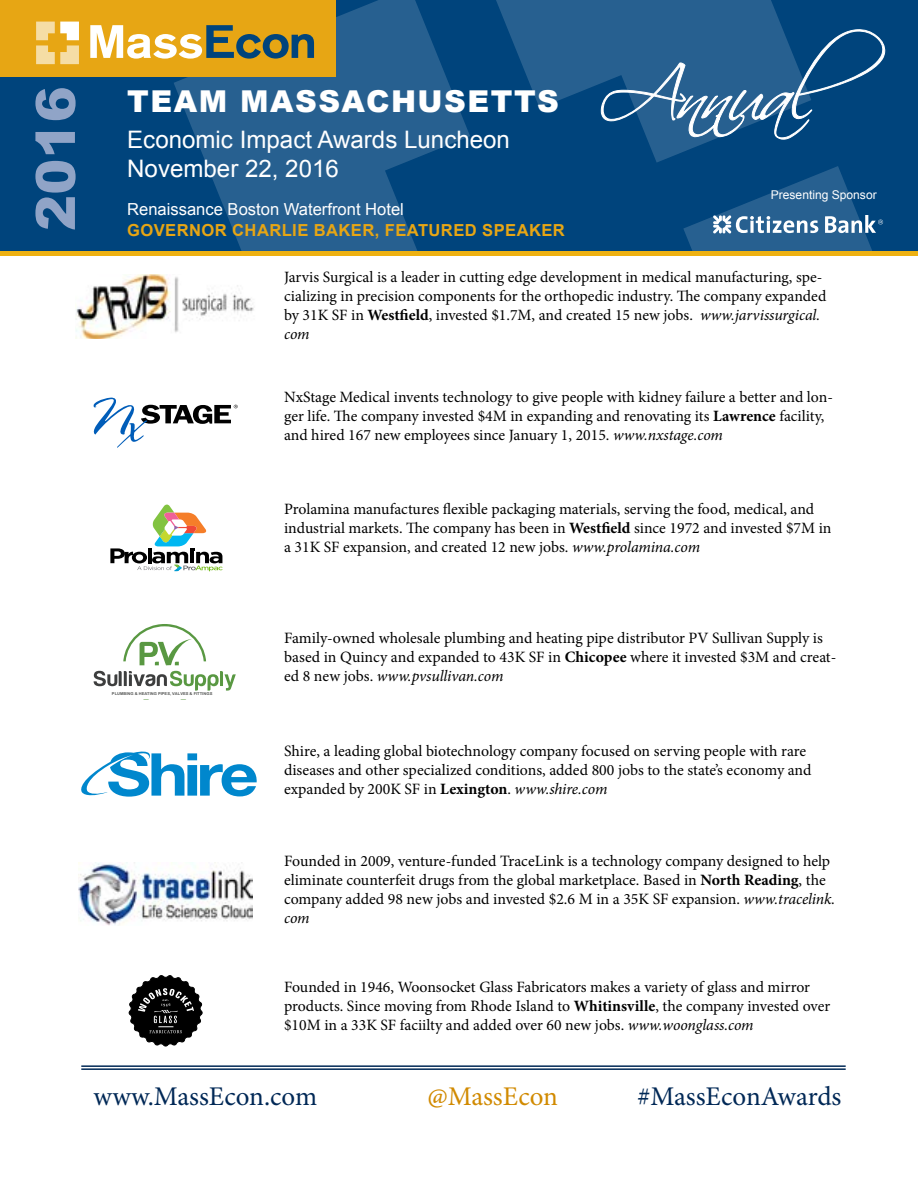
<style>
.page{position:relative;width:918px;height:1188px;background:#fff}
.page>*{position:absolute;margin:0;border:0;box-sizing:border-box;transform-origin:0 0}
.t1{font:900 54.3px "Arial";color:#90a4c7}
.t2{font:900 30.15px "Arial";letter-spacing:.05em;color:#fff}
.t3{font:27px "Minion Pro";letter-spacing:-.005em;color:#002856}
.t4{font:27px "Minion Pro";letter-spacing:-.005em;color:#d18a00}
.t5{font:24.15px/29px "Arial";color:#fff}
.t6{font:700 16.65px "Arial";letter-spacing:.025em;color:#e7a614}
.t7{font:16.65px "Arial";color:#fff}
.t8{font:15.75px/18.9px "Minion Pro";color:#000}
.t9{font:12px "Arial";color:#fff}
.t10{font:700 5.55px "Utsaah";color:#565756}
.s1{font-weight:700}
.s2{font-style:italic}
</style>
<div class="page">
<hr style="left:81px;top:1065px;width:765px;height:2px;background:#002856">
<hr style="left:81px;top:1068px;width:765px;height:2px;background:#002856">
<svg style="left:129px;top:975px;width:74px;height:72px"></svg>
<svg style="left:110px;top:504px;width:113px;height:67px"></svg>
<svg style="left:123px;top:624px;width:83px;height:41px"></svg>
<svg style="left:94px;top:671px;width:142px;height:20px"></svg>
<img style="left:78px;top:862px;width:175px;height:63px">
<div style="left:0;top:0;width:918px;height:253px;background:#00447c"></div>
<svg style="left:174px;top:0;width:296px;height:251px;fill:#276090"></svg>
<svg style="left:496px;top:0;width:287px;height:162px;fill:#276090"></svg>
<div style="left:0;top:251px;width:918px;height:5px;background:#eeb111"></div>
<svg style="left:683px;top:166px;width:201px;height:85px"></svg>
<svg style="left:601px;top:29px;width:284px;height:111px"></svg>
<div style="left:0;top:0;width:336px;height:77px;background:#e7a614"></div>
<svg style="left:90px;top:25px;width:224px;height:34px"></svg>
<svg style="left:36px;top:22px;width:43px;height:42px"></svg>
<svg style="left:81px;top:752px;width:176px;height:45px"></svg>
<svg style="left:94px;top:398px;width:144px;height:50px"></svg>
<img style="left:75px;top:275px;width:179px;height:63px">
<h1 class="t1" style="left:16px;top:231px;width:146px;rotate:-90deg">2016</h1>
<h2 class="t2" style="left:127px;top:80px;width:433px">TEAM MASSACHUSETTS</h2>
<h3 class="t5" style="left:127px;top:125px;width:384px">Economic Impact Awards Luncheon<br>November 22, 2016</h3>
<p class="t7" style="left:127px;top:199px;width:278px">Renaissance Boston Waterfront Hotel</p>
<p class="t6" style="left:127px;top:219px;width:439px">GOVERNOR CHARLIE BAKER, FEATURED SPEAKER</p>
<p class="t9" style="left:771px;top:187px;width:107px">Presenting Sponsor</p>
<p class="t8" style="left:284px;top:268px;width:544px">Jarvis Surgical is a leader in cutting edge development in medical manufacturing, spe&shy;cializing in precision components for the orthopedic industry. The company expanded by 31K SF in <span class="s1">Westfield</span>, invested $1.7M, and created 15 new jobs. <span class="s2">www.jarvissurgical. com</span></p>
<p class="t8" style="left:284px;top:388px;width:550px">NxStage Medical invents technology to give people with kidney failure a better and lon&shy;ger life. The company invested $4M in expanding and renovating its <span class="s1">Lawrence</span> facility, and hired 167 new employees since January 1, 2015. <span class="s2">www.nxstage.com</span></p>
<p class="t8" style="left:284px;top:500px;width:549px">Prolamina manufactures flexible packaging materials, serving the food, medical, and industrial markets. The company has been in <span class="s1">Westfield</span> since 1972 and invested $7M in a 31K SF expansion, and created 12 new jobs. <span class="s2">www.prolamina.com</span></p>
<p class="t10" style="left:112px;top:691px;width:102px">PLUMBING &amp; HEATING PIPES, VALVES &amp; FITTINGS</p>
<p class="t8" style="left:284px;top:629px;width:554px">Family-owned wholesale plumbing and heating pipe distributor PV Sullivan Supply is based in Quincy and expanded to 43K SF in <span class="s1">Chicopee</span> where it invested $3M and creat&shy;ed 8 new jobs. <span class="s2">www.pvsullivan.com</span></p>
<p class="t8" style="left:284px;top:741px;width:529px">Shire, a leading global biotechnology company focused on serving people with rare diseases and other specialized conditions, added 800 jobs to the state’s economy and expanded by 200K SF in <span class="s1">Lexington</span>. <span class="s2">www.shire.com</span></p>
<p class="t8" style="left:284px;top:852px;width:553px">Founded in 2009, venture-funded TraceLink is a technology company designed to help eliminate counterfeit drugs from the global marketplace. Based in <span class="s1">North Reading</span>, the company added 98 new jobs and invested $2.6 M in a 35K SF expansion. <span class="s2">www.tracelink. com</span></p>
<p class="t8" style="left:284px;top:978px;width:548px">Founded in 1946, Woonsocket Glass Fabricators makes a variety of glass and mirror products. Since moving from Rhode Island to <span class="s1">Whitinsville</span>, the company invested over $10M in a 33K SF faciilty and added over 60 new jobs. <span class="s2">www.woonglass.com</span></p>
<h3 class="t3" style="left:94px;top:1078px;width:225px">www.MassEcon.com</h3>
<h3 class="t4" style="left:427px;top:1078px;width:132px">@MassEcon</h3>
<h3 class="t3" style="left:638px;top:1078px;width:205px">#MassEconAwards</h3>
</div>
